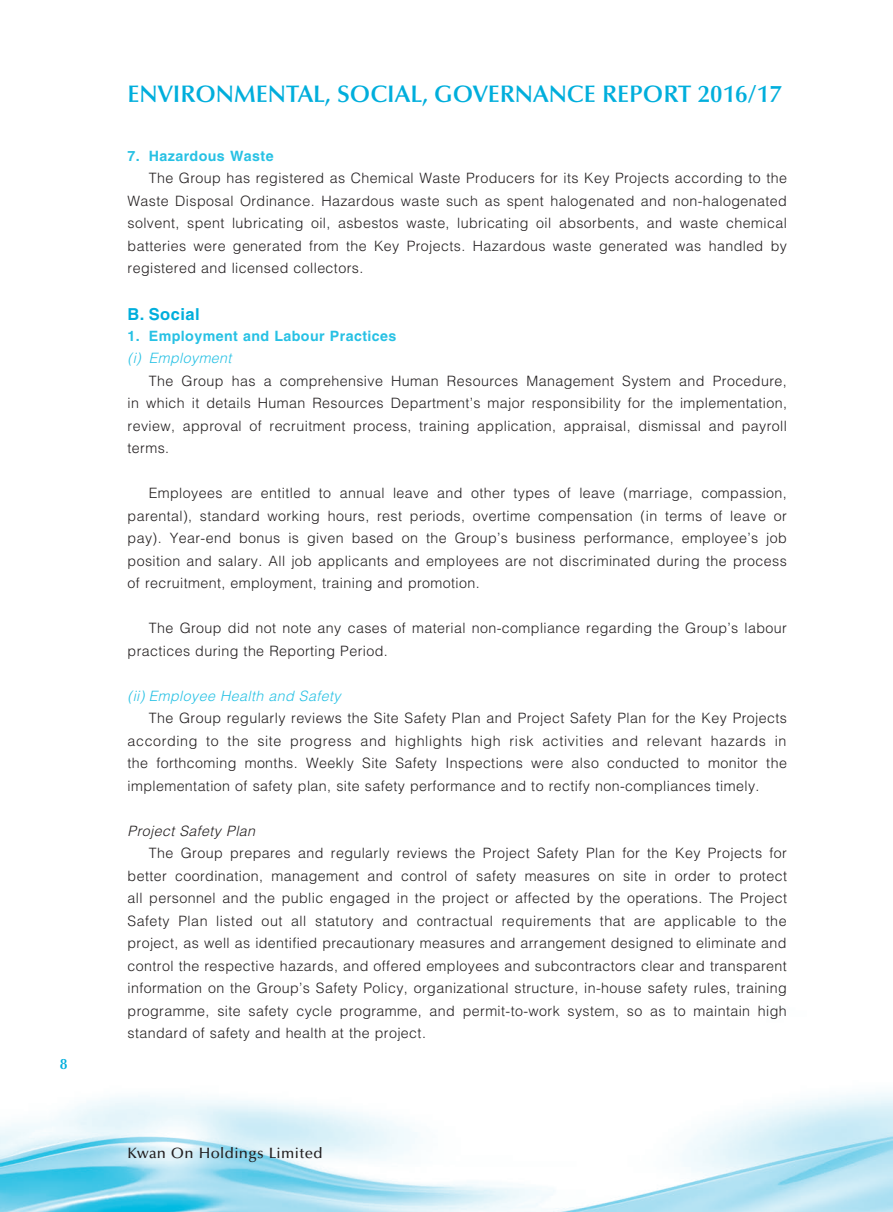
<style>
.page{position:relative;width:893px;height:1212px;background:#fff}
.page>*{position:absolute;margin:0;border:0;box-sizing:border-box;transform-origin:0 0}
.t1{font:600 24px "Optima LT Std";color:#00aedc}
.t2{font:700 16.5px "Helvetica LT Std";letter-spacing:.03em;color:#00aedc}
.t3{font:500 15px "Optima LT Std";letter-spacing:.025em;color:#231f20}
.t4{font:600 15px "Optima LT Std";color:#00aedc}
.t5{font:300 14.25px/22.5px "Helvetica LT Std";letter-spacing:.03em;color:#231f20;text-align:justify}
.t6{font:700 14.25px "Helvetica LT Std";letter-spacing:.03em;color:#27c1e4}
.t7{font:italic 300 14.25px "Helvetica LT Std";letter-spacing:.03em;color:#27c1e4}
.t8{font:italic 300 14.25px "Helvetica LT Std";letter-spacing:.03em;color:#231f20}
</style>
<div class="page">
<img style="left:0;top:1092px;width:893px;height:120px">
<p class="t4" style="left:60px;top:1055px;width:9px">8</p>
<h1 class="t1" style="left:128px;top:80px;width:656px">ENVIRONMENTAL, SOCIAL, GOVERNANCE REPORT 2016/17</h1>
<p class="t6" style="left:128px;top:147px;width:148px">7. Hazardous Waste</p>
<p class="t5" style="left:128px;top:167px;width:661px;text-indent:21px">The Group has registered as Chemical Waste Producers for its Key Projects according to the Waste Disposal Ordinance. Hazardous waste such as spent halogenated and non-halogenated solvent, spent lubricating oil, asbestos waste, lubricating oil absorbents, and waste chemical batteries were generated from the Key Projects. Hazardous waste generated was handled by registered and licensed collectors.</p>
<p class="t2" style="left:128px;top:304px;width:74px">B. Social</p>
<p class="t6" style="left:128px;top:327px;width:270px">1. Employment and Labour Practices</p>
<p class="t7" style="left:128px;top:349px;width:106px">(i) Employment</p>
<p class="t5" style="left:128px;top:369px;width:661px;text-indent:21px">The Group has a comprehensive Human Resources Management System and Procedure, in which it details Human Resources Department’s major responsibility for the implementation, review, approval of recruitment process, training application, appraisal, dismissal and payroll terms.</p>
<p class="t5" style="left:128px;top:482px;width:661px;text-indent:21px">Employees are entitled to annual leave and other types of leave (marriage, compassion, parental), standard working hours, rest periods, overtime compensation (in terms of leave or pay). Year-end bonus is given based on the Group’s business performance, employee’s job position and salary. All job applicants and employees are not discriminated during the process of recruitment, employment, training and promotion.</p>
<p class="t5" style="left:128px;top:617px;width:661px;text-indent:21px">The Group did not note any cases of material non-compliance regarding the Group’s labour practices during the Reporting Period.</p>
<p class="t7" style="left:128px;top:687px;width:214px">(ii) Employee Health and Safety</p>
<p class="t5" style="left:128px;top:707px;width:661px;text-indent:21px">The Group regularly reviews the Site Safety Plan and Project Safety Plan for the Key Projects according to the site progress and highlights high risk activities and relevant hazards in the forthcoming months. Weekly Site Safety Inspections were also conducted to monitor the implementation of safety plan, site safety performance and to rectify non-compliances timely.</p>
<p class="t8" style="left:128px;top:822px;width:129px">Project Safety Plan</p>
<p class="t5" style="left:128px;top:842px;width:661px;text-indent:21px">The Group prepares and regularly reviews the Project Safety Plan for the Key Projects for better coordination, management and control of safety measures on site in order to protect all personnel and the public engaged in the project or affected by the operations. The Project Safety Plan listed out all statutory and contractual requirements that are applicable to the project, as well as identified precautionary measures and arrangement designed to eliminate and control the respective hazards, and offered employees and subcontractors clear and transparent information on the Group’s Safety Policy, organizational structure, in-house safety rules, training programme, site safety cycle programme, and permit-to-work system, so as to maintain high standard of safety and health at the project.</p>
<p class="t3" style="left:128px;top:1144px;width:197px">Kwan On Holdings Limited</p>
</div>
